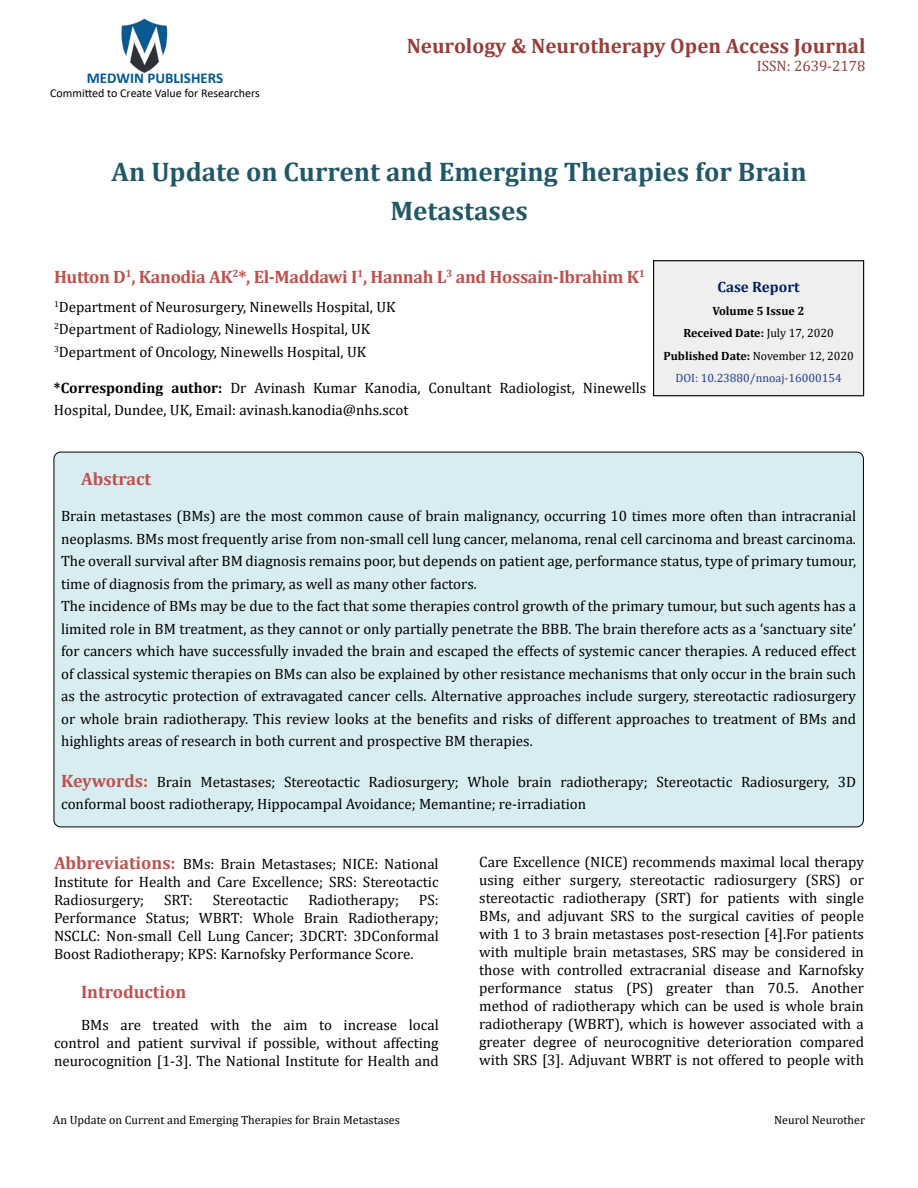
<style>
.page{position:relative;width:918px;height:1188px;background:#fff}
.page>*{position:absolute;margin:0;border:0;box-sizing:border-box;transform-origin:0 0}
.t1{font:700 27px/39px "Cambria";color:#215868;text-align:center}
.t2{font:700 21px "Cambria";color:#953f3c}
.t3{font:700 18px "Cambria";letter-spacing:-.02em;color:#c0504d}
.t4{font:700 18px "Cambria";color:#c0504d}
.t5{font:15px/18px "Cambria";color:#000}
.t6{font:700 15px "Calibri";color:#005991}
.t7{font:15px "Cambria";color:#953f3c}
.t8{font:700 15px "Cambria";color:#002060}
.t9{font:700 12px/22.5px "Cambria";color:#000;text-align:center}
.t10{font:12px "Cambria";color:#000}
.t11{font:12px "Calibri";color:#000}
.s1{font-weight:700}
.s2{font-weight:400}
.s3{font-weight:400;color:#25408f}
.s4{font-weight:700;font-size:18px;color:#c0504d}
</style>
<div class="page">
<img style="left:121px;top:18px;width:47px;height:55px">
<div style="left:654px;top:261px;width:210px;height:135px;background:#efefef"></div>
<div style="left:653px;top:260px;width:211px;height:136px;border:1px solid #000"></div>
<div style="left:54px;top:452px;width:809px;height:375px;background:#d8edf2;border-radius:7px"></div>
<p class="t6" style="left:87px;top:67px;width:138px">MEDWIN PUBLISHERS</p>
<p class="t11" style="left:50px;top:85px;width:211px">Committed to Create Value for Researchers</p>
<h2 class="t2" style="left:407px;top:31px;width:460px">Neurology &amp; Neurotherapy Open Access Journal</h2>
<p class="t7" style="left:757px;top:57px;width:110px">ISSN: 2639-2178</p>
<h1 class="t1" style="left:111px;top:151px;width:697px">An Update on Current and Emerging Therapies for Brain<br>Metastases</h1>
<p class="t3" style="left:54px;top:264px;width:592px">Hutton D<sup>1</sup>, Kanodia AK<sup>2</sup>*, El-Maddawi I<sup>1</sup>, Hannah L<sup>3</sup> and Hossain-Ibrahim K<sup>1</sup></p>
<p class="t5" style="left:54px;top:295px;width:343px;line-height:22.5px"><sup>1</sup>Department of Neurosurgery, Ninewells Hospital, UK<br><sup>2</sup>Department of Radiology, Ninewells Hospital, UK<br><sup>3</sup>Department of Oncology, Ninewells Hospital, UK</p>
<p class="t5" style="left:54px;top:376px;width:594px;line-height:22.5px"><span class="s1">*Corresponding author:</span> Dr Avinash Kumar Kanodia, Conultant Radiologist, Ninewells<br>Hospital, Dundee, UK, Email: avinash.kanodia@nhs.scot</p>
<p class="t8" style="left:717px;top:277px;width:84px">Case Report</p>
<p class="t9" style="left:663px;top:299px;width:192px">Volume 5 Issue 2<br>Received Date: <span class="s2">July 17, 2020<br></span>Published Date: <span class="s2">November 12, 2020<br></span><span class="s3">DOI: 10.23880/nnoaj-16000154</span></p>
<p class="t4" style="left:81px;top:466px;width:71px">Abstract</p>
<p class="t5" style="left:61px;top:505px;width:797px;line-height:22.5px">Brain metastases (BMs) are the most common cause of brain malignancy, occurring 10 times more often than intracranial neoplasms. BMs most frequently arise from non-small cell lung cancer, melanoma, renal cell carcinoma and breast carcinoma.<br>The overall survival after BM diagnosis remains poor, but depends on patient age, performance status, type of primary tumour, time of diagnosis from the primary, as well as many other factors.<br>The incidence of BMs may be due to the fact that some therapies control growth of the primary tumour, but such agents has a limited role in BM treatment, as they cannot or only partially penetrate the BBB. The brain therefore acts as a ‘sanctuary site’ for cancers which have successfully invaded the brain and escaped the effects of systemic cancer therapies. A reduced effect of classical systemic therapies on BMs can also be explained by other resistance mechanisms that only occur in the brain such as the astrocytic protection of extravagated cancer cells. Alternative approaches include surgery, stereotactic radiosurgery or whole brain radiotherapy. This review looks at the benefits and risks of different approaches to treatment of BMs and highlights areas of research in both current and prospective BM therapies.</p>
<p class="t5" style="left:61px;top:770px;width:796px;line-height:22.5px"><span class="s4">Keywords:</span> Brain Metastases; Stereotactic Radiosurgery; Whole brain radiotherapy; Stereotactic Radiosurgery, 3D conformal boost radiotherapy, Hippocampal Avoidance; Memantine; re-irradiation</p>
<p class="t5" style="left:54px;top:855px;width:386px;text-align:justify"><span class="s4">Abbreviations:</span> BMs: Brain Metastases; NICE: National Institute for Health and Care Excellence; SRS: Stereotactic Radiosurgery;</p>
<p class="t5" style="left:164px;top:891px;width:30px">SRT:</p>
<p class="t5" style="left:213px;top:891px;width:77px">Stereotactic</p>
<p class="t5" style="left:308px;top:891px;width:92px">Radiotherapy;</p>
<p class="t5" style="left:54px;top:891px;width:386px;text-align:justify;text-indent:365px">PS:<br>Performance Status; WBRT: Whole Brain Radiotherapy; NSCLC: Non-small Cell Lung Cancer; 3DCRT: 3DConformal Boost Radiotherapy; KPS: Karnofsky Performance Score.</p>
<p class="t4" style="left:81px;top:980px;width:107px">Introduction</p>
<p class="t5" style="left:54px;top:1016px;width:386px;text-align:justify;text-indent:27px">BMs are treated with the aim to increase local control and patient survival if possible, without affecting neurocognition [1-3]. The National Institute for Health and</p>
<p class="t5" style="left:479px;top:853px;width:386px;text-align:justify">Care Excellence (NICE) recommends maximal local therapy using either surgery, stereotactic radiosurgery (SRS) or stereotactic radiotherapy (SRT) for patients with single BMs, and adjuvant SRS to the surgical cavities of people with 1 to 3 brain metastases post-resection [4].For patients with multiple brain metastases, SRS may be considered in those with controlled extracranial disease and Karnofsky performance status (PS) greater than 70.5. Another method of radiotherapy which can be used is whole brain radiotherapy (WBRT), which is however associated with a greater degree of neurocognitive deterioration compared with SRS [3]. Adjuvant WBRT is not offered to people with</p>
<p class="t10" style="left:53px;top:1113px;width:348px">An Update on Current and Emerging Therapies for Brain Metastases</p>
<p class="t10" style="left:774px;top:1113px;width:93px">Neurol Neurother</p>
</div>
